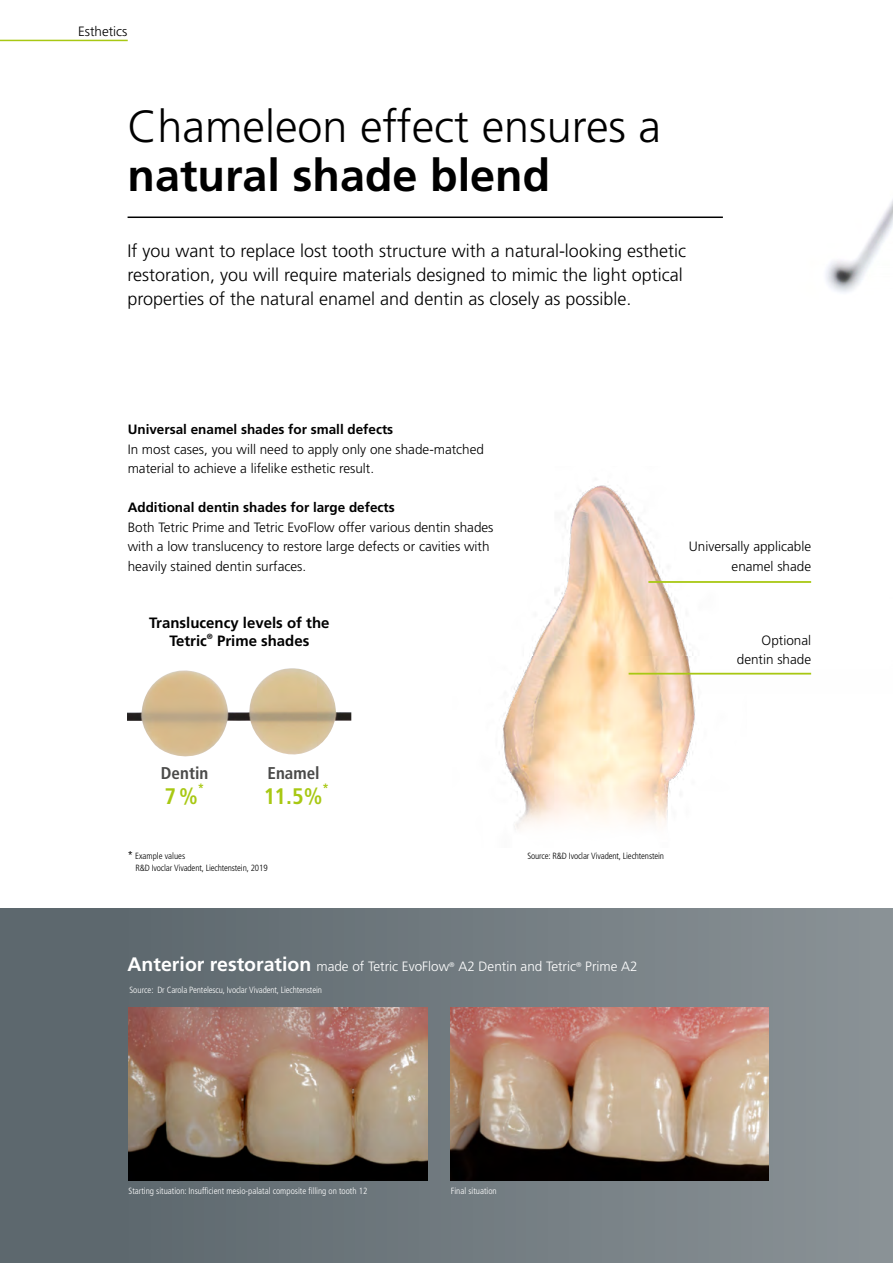
<style>
.page{position:relative;width:893px;height:1263px;background:#fff}
.page>*{position:absolute;margin:0;border:0;box-sizing:border-box;transform-origin:0 0}
.t1{font:300 45px "Frutiger";color:#000}
.t2{font:700 45px "Frutiger";color:#000}
.t3{font:700 condensed 22.5px "Frutiger";color:#a8c813}
.t4{font:300 18px/24px "Frutiger";color:#000}
.t5{font:700 condensed 17.1px "Frutiger";color:#4a4a49}
.t6{font:700 15px/18px "Frutiger";color:#000;text-align:center}
.t7{font:300 13.5px/19.5px "Frutiger";color:#000;text-align:right}
.t8{font:700 13.5px "Frutiger";color:#000}
.t9{font:300 13.5px "Frutiger";color:#fff}
.t10{font:700 condensed 13.5px "Frutiger";color:#a8c813}
.t11{font:300 condensed 9px "Frutiger";color:#fff}
.t12{font:300 condensed 9px/12px "Frutiger";letter-spacing:-.015em;color:#000}
.s1{font-size:12px}
.s2{font-weight:700;font-size:19.5px}
</style>
<div class="page">
<div style="left:0;top:908px;width:893px;height:355px;background:linear-gradient(to right,#586369,#8a9296)"></div>
<img style="left:502px;top:485px;width:195px;height:344px">
<img style="left:697px;top:199px;width:196px;height:476px">
<img style="left:127px;top:668px;width:224px;height:89px">
<hr style="left:648px;top:581px;width:163px;height:2px;background:#a8c813">
<hr style="left:629px;top:673px;width:182px;height:1px;background:#a8c813">
<hr style="left:0;top:40px;width:128px;height:1px;background:#a8c813">
<hr style="left:128px;top:216px;width:595px;height:2px;background:#000">
<img style="left:129px;top:1008px;width:299px;height:173px">
<img style="left:451px;top:1008px;width:318px;height:173px">
<p class="t7" style="left:78px;top:21px;width:51px">Esthetics</p>
<h1 class="t1" style="left:128px;top:100px;width:535px">Chameleon effect ensures a</h1>
<h1 class="t2" style="left:128px;top:149px;width:424px">natural shade blend</h1>
<h3 class="t4" style="left:128px;top:239px;width:560px">If you want to replace lost tooth structure with a natural-looking esthetic restoration, you will require materials designed to mimic the light optical properties of the natural enamel and dentin as closely as possible.</h3>
<p class="t8" style="left:128px;top:421px;width:267px">Universal enamel shades for small defects</p>
<p class="t7" style="left:128px;top:439px;width:358px;text-align:left">In most cases, you will need to apply only one shade-matched material to achieve a lifelike esthetic result.</p>
<p class="t8" style="left:128px;top:499px;width:269px">Additional dentin shades for large defects</p>
<p class="t7" style="left:128px;top:517px;width:367px;text-align:left">Both Tetric Prime and Tetric EvoFlow offer various dentin shades with a low translucency to restore large defects or cavities with heavily stained dentin surfaces.</p>
<p class="t6" style="left:149px;top:614px;width:182px">Translucency levels of the<br>Tetric<sup>®</sup> Prime shades</p>
<p class="t7" style="left:689px;top:537px;width:124px">Universally applicable enamel shade</p>
<p class="t7" style="left:737px;top:631px;width:76px">Optional dentin shade</p>
<p class="t5" style="left:161px;top:763px;width:49px">Dentin</p>
<h2 class="t3" style="left:165px;top:782px;width:35px">7%</h2>
<p class="t10" style="left:198px;top:780px;width:9px">*</p>
<p class="t5" style="left:268px;top:763px;width:54px">Enamel</p>
<h2 class="t3" style="left:264px;top:782px;width:60px">11.5%</h2>
<p class="t10" style="left:322px;top:780px;width:9px">*</p>
<p class="t12" style="left:135px;top:850px;width:134px;text-indent:-8px"><span class="s1">*</span> Example values<br>R&amp;D Ivoclar Vivadent, Liechtenstein, 2019</p>
<p class="t12" style="left:527px;top:850px;width:138px">Source: R&amp;D Ivoclar Vivadent, Liechtenstein</p>
<p class="t9" style="left:128px;top:959px;width:512px"><span class="s2">Anterior restoration</span> made of Tetric EvoFlow<sup>®</sup> A2 Dentin and Tetric<sup>®</sup> Prime A2</p>
<p class="t11" style="left:129px;top:985px;width:194px">Source: Dr Carola Pentelescu, Ivoclar Vivadent, Liechtenstein</p>
<p class="t11" style="left:129px;top:1186px;width:240px">Starting situation: Insufficient mesio-palatal composite filling on tooth 12</p>
<p class="t11" style="left:451px;top:1186px;width:48px">Final situation</p>
</div>
